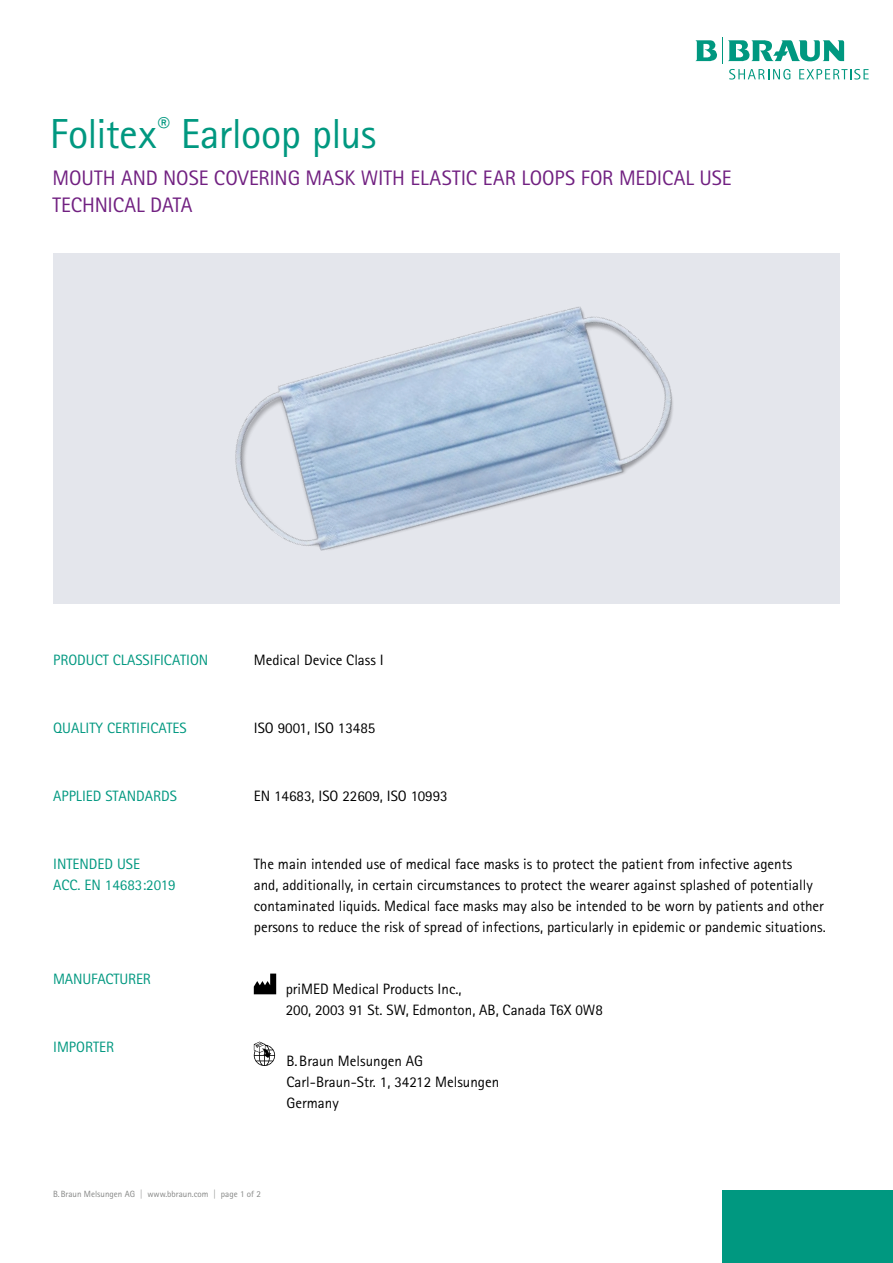
<style>
.page{position:relative;width:893px;height:1263px;background:#fff}
.page>*{position:absolute;margin:0;border:0;box-sizing:border-box;transform-origin:0 0}
.t1{font:42px "Rotis Sans Serif Pro";letter-spacing:-.015em;color:#009880}
.t2{font:21px/27px "Rotis Sans Serif Pro";letter-spacing:-.005em;color:#712081}
.t3{font:15px/21px "Rotis Sans Serif Pro";color:#000}
.t4{font:15px/21px "Rotis Sans Serif Pro";color:#009880}
.t5{font:9px "Rotis Sans Serif Pro";color:#868786}
</style>
<div class="page">
<div style="left:722px;top:1191px;width:171px;height:72px;background:#009880"></div>
<svg style="left:695px;top:37px;width:174px;height:43px"></svg>
<div style="left:53px;top:253px;width:787px;height:351px;background:#e4e6ec"></div>
<img style="left:235px;top:307px;width:438px;height:244px">
<svg style="left:254px;top:973px;width:22px;height:21px"></svg>
<svg style="left:254px;top:1041px;width:21px;height:25px"></svg>
<h1 class="t1" style="left:50px;top:109px;width:328px">Folitex<sup>®</sup> Earloop plus</h1>
<h2 class="t2" style="left:52px;top:165px;width:681px">MOUTH AND NOSE COVERING MASK WITH ELASTIC EAR LOOPS FOR MEDICAL USE<br>TECHNICAL DATA</h2>
<p class="t4" style="left:53px;top:649px;width:157px">PRODUCT CLASSIFICATION</p>
<p class="t3" style="left:254px;top:649px;width:131px">Medical Device Class I</p>
<p class="t4" style="left:53px;top:717px;width:135px">QUALITY CERTIFICATES</p>
<p class="t3" style="left:254px;top:717px;width:123px">ISO 9001, ISO 13485</p>
<p class="t4" style="left:53px;top:786px;width:125px">APPLIED STANDARDS</p>
<p class="t3" style="left:254px;top:786px;width:195px">EN 14683, ISO 22609, ISO 10993</p>
<p class="t4" style="left:53px;top:854px;width:124px">INTENDED USE<br>ACC. EN 14683:2019</p>
<p class="t3" style="left:254px;top:854px;width:574px">The main intended use of medical face masks is to protect the patient from infective agents<br>and, additionally, in certain circumstances to protect the wearer against splashed of potentially contaminated liquids. Medical face masks may also be intended to be worn by patients and other persons to reduce the risk of spread of infections, particularly in epidemic or pandemic situations.</p>
<p class="t4" style="left:53px;top:968px;width:99px">MANUFACTURER</p>
<p class="t3" style="left:286px;top:979px;width:319px">priMED Medical Products Inc.,<br>200, 2003 91 St. SW, Edmonton, AB, Canada T6X 0W8</p>
<p class="t4" style="left:53px;top:1036px;width:63px">IMPORTER</p>
<p class="t3" style="left:287px;top:1050px;width:214px">B.Braun Melsungen AG<br>Carl-Braun-Str. 1, 34212 Melsungen<br>Germany</p>
<p class="t5" style="left:53px;top:1188px;width:209px">B.Braun Melsungen AG | www.bbraun.com | page 1 of 2</p>
</div>
